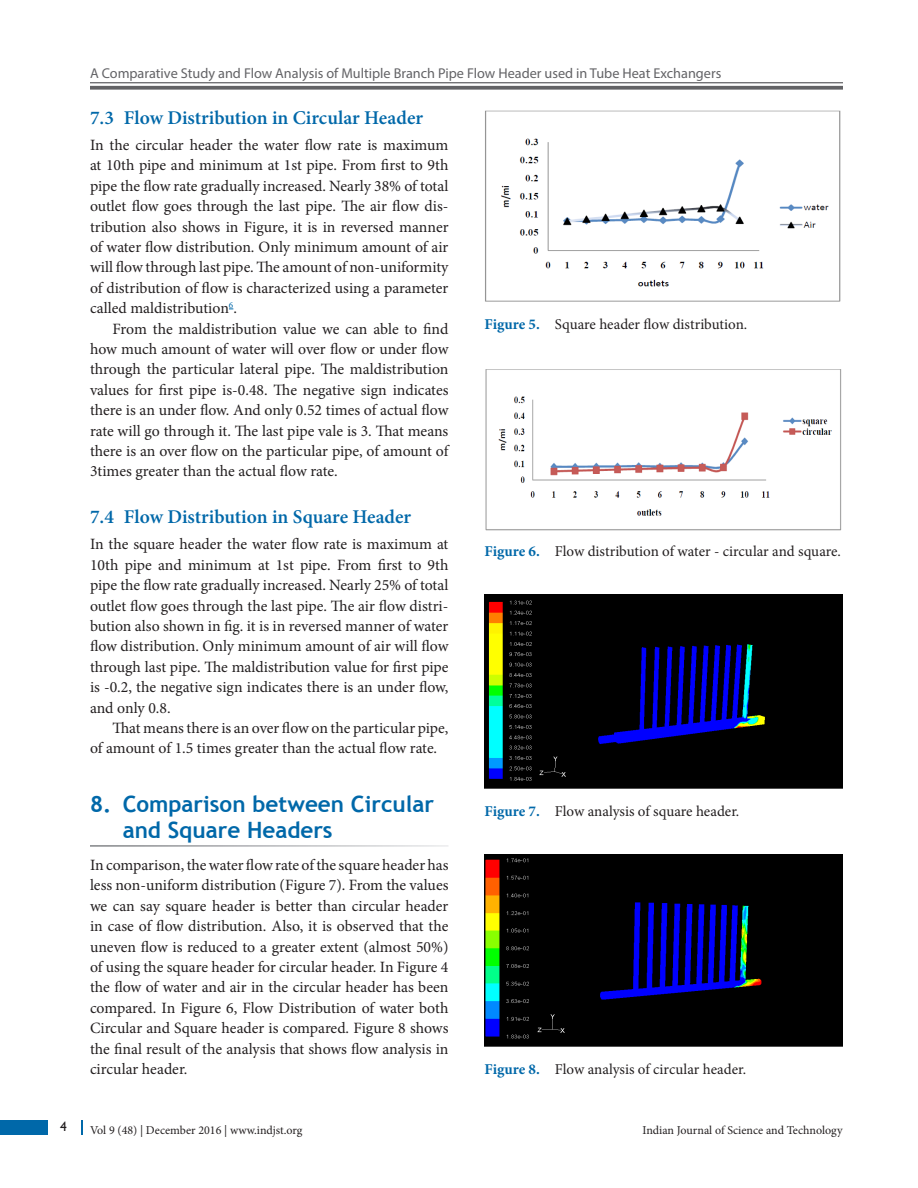
<style>
.page{position:relative;width:918px;height:1188px;background:#fff}
.page>*{position:absolute;margin:0;border:0;box-sizing:border-box;transform-origin:0 0}
.t1{font:700 22.5px/25.7px "Trebuchet MS";color:#0068a9}
.t2{font:600 19.5px "Minion Pro";color:#0068a9}
.Text{font:15.75px/20.4px "Minion Pro";color:#231f20;text-align:justify}
.Text_Ind{font:15.75px/20.4px "Minion Pro";letter-spacing:-.005em;color:#231f20;text-align:justify}
.Fig_cap{font:15px "Minion Pro";color:#231f20}
.t3{font:14.25px "Myriad Pro";color:#636366}
.t4{font:13.5px "Gill Sans";color:#231f20}
.t5{font:12px "Minion Pro";color:#231f20}
.s1{font-weight:700;color:#0068a9}
</style>
<div class="page">
<hr style="left:90px;top:82px;width:753px;height:1px;background:#636366">
<svg style="left:90px;top:86px;width:753px;height:4px;background:#717174"></svg>
<div style="left:0;top:1120px;width:47px;height:15px;background:#0068a9"></div>
<svg style="left:81px;top:1120px;width:1px;height:15px"></svg>
<img style="left:485px;top:110px;width:356px;height:192px">
<img style="left:485px;top:369px;width:357px;height:162px">
<img style="left:484px;top:595px;width:359px;height:194px">
<img style="left:484px;top:854px;width:359px;height:193px">
<p class="t3" style="left:90px;top:64px;width:633px">A Comparative Study and Flow Analysis of Multiple Branch Pipe Flow Header used in Tube Heat Exchangers</p>
<h2 class="t2" style="left:90px;top:104px;width:335px">7.3 Flow Distribution in Circular Header</h2>
<p class="Text" style="left:90px;top:135px;width:360px">In the circular header the water flow rate is maximum at 10th pipe and minimum at 1st pipe. From first to 9th pipe the flow rate gradually increased. Nearly 38% of total outlet flow goes through the last pipe. The air flow dis&shy;tribution also shows in Figure, it is in reversed manner of water flow distribution. Only minimum amount of air will flow through last pipe. The amount of non-uniformity of distribution of flow is characterized using a parameter called maldistribution<sup>6</sup>.</p>
<p class="Text_Ind" style="left:90px;top:318px;width:360px;text-indent:22px">From the maldistribution value we can able to find how much amount of water will over flow or under flow through the particular lateral pipe. The maldistribution values for first pipe is-0.48. The negative sign indicates there is an under flow. And only 0.52 times of actual flow rate will go through it. The last pipe vale is 3. That means there is an over flow on the particular pipe, of amount of 3times greater than the actual flow rate.</p>
<h2 class="t2" style="left:90px;top:503px;width:323px">7.4 Flow Distribution in Square Header</h2>
<p class="Text" style="left:90px;top:534px;width:360px">In the square header the water flow rate is maximum at 10th pipe and minimum at 1st pipe. From first to 9th pipe the flow rate gradually increased. Nearly 25% of total outlet flow goes through the last pipe. The air flow distri&shy;bution also shown in fig. it is in reversed manner of water flow distribution. Only minimum amount of air will flow through last pipe. The maldistribution value for first pipe is -0.2, the negative sign indicates there is an under flow, and only 0.8.</p>
<p class="Text_Ind" style="left:90px;top:718px;width:360px;text-indent:22px">That means there is an over flow on the particular pipe, of amount of 1.5 times greater than the actual flow rate.</p>
<h1 class="t1" style="left:123px;top:791px;width:313px;text-indent:-33px">8. Comparison between Circular and Square Headers</h1>
<p class="Text" style="left:90px;top:855px;width:360px">In comparison, the water flow rate of the square header has less non-uniform distribution (Figure 7). From the values we can say square header is better than circular header in case of flow distribution. Also, it is observed that the uneven flow is reduced to a greater extent (almost 50%) of using the square header for circular header. In Figure 4 the flow of water and air in the circular header has been compared. In Figure 6, Flow Distribution of water both Circular and Square header is compared. Figure 8 shows the final result of the analysis that shows flow analysis in circular header.</p>
<p class="t4" style="left:60px;top:1118px;width:8px">4</p>
<p class="t5" style="left:90px;top:1123px;width:214px">Vol 9 (48) | December 2016 | www.indjst.org</p>
<p class="Fig_cap" style="left:484px;top:314px;width:264px"><span class="s1">Figure 5.</span> Square header flow distribution.</p>
<p class="Fig_cap" style="left:484px;top:542px;width:358px"><span class="s1">Figure 6.</span> Flow distribution of water - circular and square.</p>
<p class="Fig_cap" style="left:484px;top:802px;width:256px"><span class="s1">Figure 7.</span> Flow analysis of square header.</p>
<p class="Fig_cap" style="left:484px;top:1059px;width:263px"><span class="s1">Figure 8.</span> Flow analysis of circular header.</p>
<p class="t5" style="left:642px;top:1123px;width:202px">Indian Journal of Science and Technology</p>
</div>
